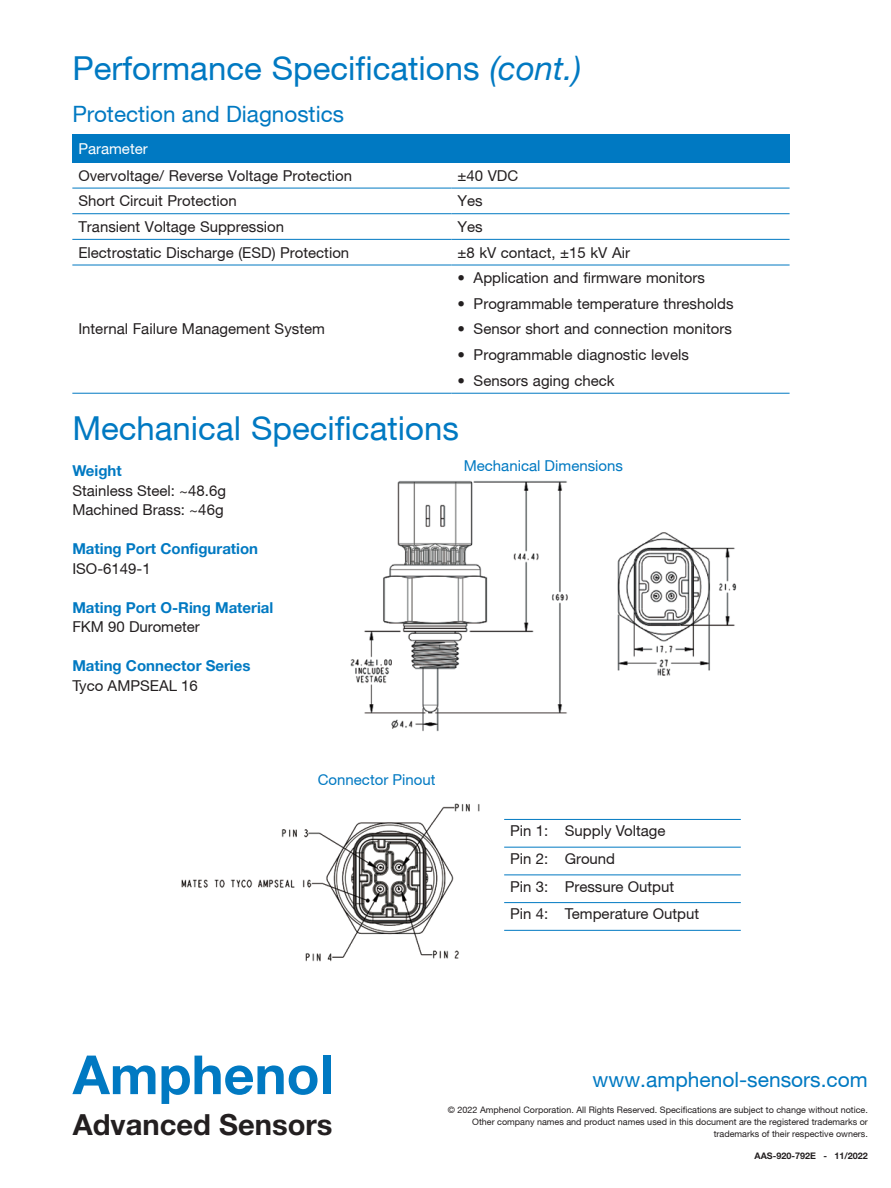
<style>
.page{position:relative;width:891px;height:1188px;background:#fff}
.page>*{position:absolute;margin:0;border:0;box-sizing:border-box;transform-origin:0 0}
.t1{font:700 54px "Helvetica Neue LT Std";color:#0079c2}
.t2{font:33px "Helvetica Neue";color:#0079c2}
.t3{font:700 29.1px "Helvetica Neue LT Std";color:#231f20}
.t4{font:22.5px "Helvetica Neue";color:#0079c2}
.t5{font:21px "Helvetica Neue";color:#0079c2}
.t6{font:15px/27.8px "Helvetica Neue";color:#231f20}
.t7{font:700 15px "Helvetica Neue";color:#0079c2}
.t8{font:15px "Helvetica Neue";color:#0079c2}
.t9{font:15px "Helvetica Neue";color:#fff}
.t10{font:9px/12px "Helvetica Neue";color:#231f20;text-align:right}
.t11{font:700 9px "Helvetica Neue";color:#231f20}
.s1{font-style:italic}
</style>
<div class="page">
<div style="left:72px;top:134px;width:718px;height:28px;background:#0079c2"></div>
<hr style="left:72px;top:188px;width:379px;height:1px;background:#0079c2">
<hr style="left:451px;top:188px;width:339px;height:1px;background:#0079c2">
<hr style="left:72px;top:213px;width:379px;height:1px;background:#0079c2">
<hr style="left:451px;top:213px;width:339px;height:1px;background:#0079c2">
<hr style="left:72px;top:239px;width:379px;height:1px;background:#0079c2">
<hr style="left:451px;top:239px;width:339px;height:1px;background:#0079c2">
<hr style="left:72px;top:265px;width:379px;height:1px;background:#0079c2">
<hr style="left:72px;top:393px;width:379px;height:1px;background:#0079c2">
<hr style="left:451px;top:265px;width:339px;height:1px;background:#0079c2">
<hr style="left:451px;top:393px;width:339px;height:1px;background:#0079c2">
<img style="left:350px;top:480px;width:387px;height:252px">
<img style="left:181px;top:803px;width:299px;height:159px">
<hr style="left:504px;top:819px;width:237px;height:1px;background:#0079c2">
<hr style="left:504px;top:847px;width:237px;height:1px;background:#0079c2">
<hr style="left:504px;top:875px;width:237px;height:1px;background:#0079c2">
<hr style="left:504px;top:902px;width:237px;height:1px;background:#0079c2">
<hr style="left:504px;top:930px;width:237px;height:1px;background:#0079c2">
<h2 class="t2" style="left:72px;top:49px;width:511px">Performance Specifications <span class="s1">(cont.)</span></h2>
<h3 class="t4" style="left:72px;top:101px;width:273px">Protection and Diagnostics</h3>
<p class="t9" style="left:78px;top:139px;width:71px">Parameter</p>
<p class="t6" style="left:78px;top:161px;width:275px">Overvoltage/ Reverse Voltage Protection</p>
<p class="t6" style="left:457px;top:161px;width:62px">±40 VDC</p>
<p class="t6" style="left:78px;top:187px;width:160px">Short Circuit Protection</p>
<p class="t6" style="left:457px;top:187px;width:27px">Yes</p>
<p class="t6" style="left:78px;top:212px;width:207px">Transient Voltage Suppression</p>
<p class="t6" style="left:457px;top:212px;width:27px">Yes</p>
<p class="t6" style="left:78px;top:238px;width:272px">Electrostatic Discharge (ESD) Protection</p>
<p class="t6" style="left:457px;top:238px;width:174px">±8 kV contact, ±15 kV Air</p>
<p class="t6" style="left:78px;top:315px;width:248px">Internal Failure Management System</p>
<p class="t6" style="left:457px;top:264px;width:249px">• Application and firmware monitors</p>
<p class="t6" style="left:457px;top:289px;width:278px">• Programmable temperature thresholds</p>
<p class="t6" style="left:457px;top:315px;width:276px">• Sensor short and connection monitors</p>
<p class="t6" style="left:457px;top:341px;width:233px">• Programmable diagnostic levels</p>
<p class="t6" style="left:457px;top:366px;width:159px">• Sensors aging check</p>
<h2 class="t2" style="left:72px;top:409px;width:388px">Mechanical Specifications</h2>
<p class="t7" style="left:72px;top:461px;width:51px">Weight</p>
<p class="t6" style="left:72px;top:480px;width:155px;line-height:19.5px">Stainless Steel: ~48.6g<br>Machined Brass: ~46g</p>
<p class="t7" style="left:72px;top:539px;width:187px">Mating Port Configuration</p>
<p class="t6" style="left:72px;top:554px;width:80px">ISO-6149-1</p>
<p class="t7" style="left:72px;top:598px;width:203px">Mating Port O-Ring Material</p>
<p class="t6" style="left:72px;top:613px;width:129px">FKM 90 Durometer</p>
<p class="t7" style="left:72px;top:656px;width:180px">Mating Connector Series</p>
<p class="t6" style="left:72px;top:671px;width:127px">Tyco AMPSEAL 16</p>
<p class="t8" style="left:464px;top:457px;width:161px">Mechanical Dimensions</p>
<p class="t8" style="left:318px;top:771px;width:119px">Connector Pinout</p>
<p class="t6" style="left:510px;top:817px;width:190px">Pin 1: Supply Voltage<br>Pin 2: Ground<br>Pin 3: Pressure Output<br>Pin 4: Temperature Output</p>
<h1 class="t1" style="left:73px;top:1041px;width:262px">Amphenol</h1>
<h3 class="t3" style="left:73px;top:1107px;width:261px">Advanced Sensors</h3>
<h3 class="t5" style="left:593px;top:1067px;width:277px">www.amphenol-sensors.com</h3>
<p class="t10" style="left:448px;top:1104px;width:422px">© 2022 Amphenol Corporation. All Rights Reserved. Specifications are subject to change without notice.<br>Other company names and product names used in this document are the registered trademarks or trademarks of their respective owners.</p>
<p class="t11" style="left:755px;top:1150px;width:115px">AAS-920-792E - 11/2022</p>
</div>
